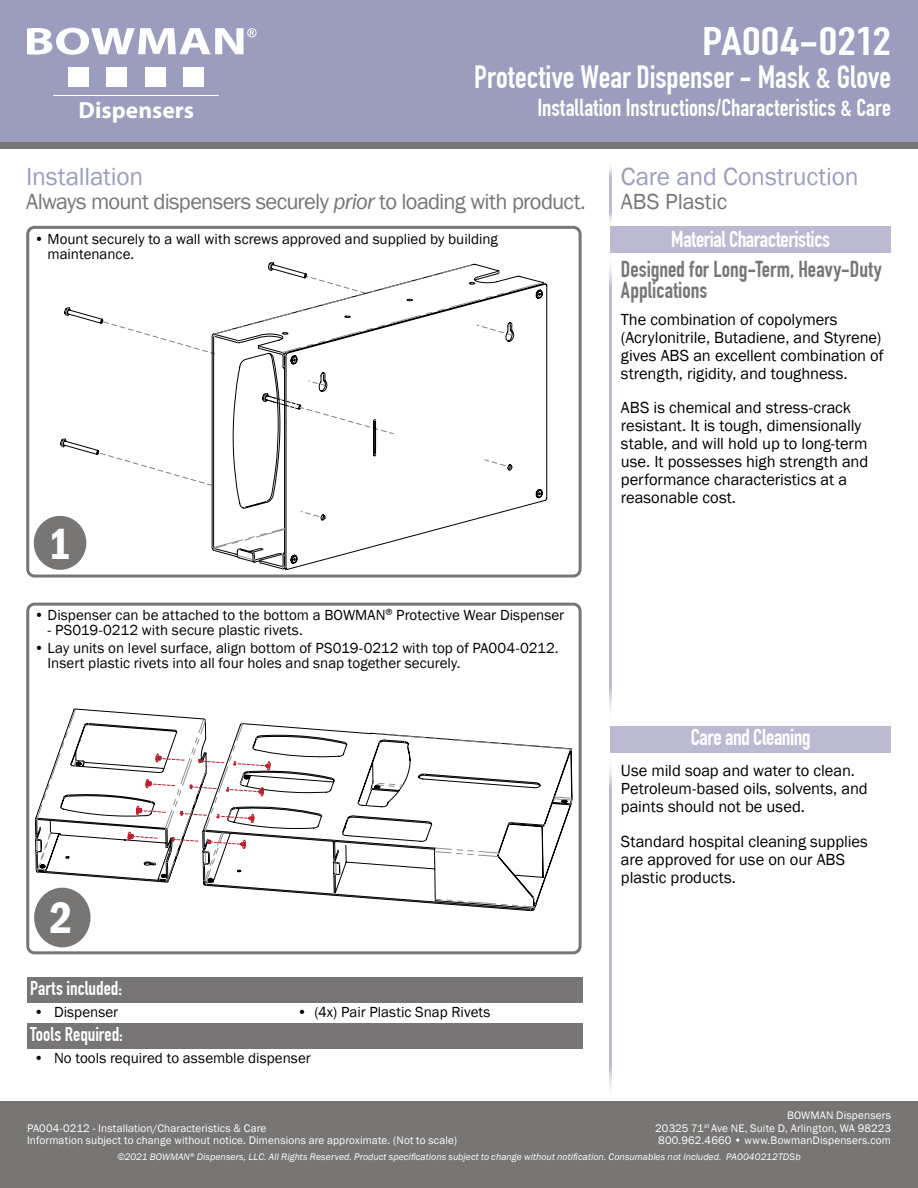
<style>
.page{position:relative;width:918px;height:1188px;background:#fff}
.page>*{position:absolute;margin:0;border:0;box-sizing:border-box;transform-origin:0 0}
.t1{font:600 condensed 45px "Franklin Gothic";color:#fff}
.t2{font:700 39px "DIN Condensed";letter-spacing:.005em;color:#fff;scale:1.28 1}
.t3{font:700 31.5px "DIN Condensed";color:#fff}
.t4{font:25.5px "Franklin Gothic";letter-spacing:-.01em;color:#9c9cbe}
.t5{font:700 24px "DIN Condensed";letter-spacing:.005em;color:#fff}
.t6{font:700 23.4px "Myriad Pro";color:#fff}
.t7{font:22.5px "Franklin Gothic";letter-spacing:-.035em;color:#787675}
.t8{font:700 22.5px/21px "DIN Condensed";color:#787675}
.t9{font:700 22.5px "DIN Condensed";letter-spacing:-.02em;color:#fff}
.t10{font:22.5px "Franklin Gothic";letter-spacing:-.005em;color:#787675}
.t11{font:700 19.5px "DIN Condensed";color:#fff}
.t12{font:16.5px/18px "Franklin Gothic";letter-spacing:-.005em;color:#000}
.t13{font:15px/15px "Franklin Gothic";color:#000}
.t14{font:11.25px/12.8px "Franklin Gothic";letter-spacing:.01em;color:#fff;text-align:justify}
.t15{font:italic 9.75px "Franklin Gothic";letter-spacing:.005em;color:#fff}
.s1{font-style:italic}
</style>
<div class="page">
<div style="left:0;top:0;width:918px;height:148px;background:#787675"></div>
<div style="left:0;top:1101px;width:918px;height:87px;background:#787675"></div>
<div style="left:0;top:0;width:918px;height:142px;background:#9c9cbe"></div>
<hr style="left:54px;top:95px;width:165px;height:1px;background:#fff">
<div style="left:68px;top:67px;width:21px;height:20px;background:#fff"></div>
<div style="left:107px;top:67px;width:20px;height:20px;background:#fff"></div>
<div style="left:145px;top:67px;width:21px;height:20px;background:#fff"></div>
<div style="left:184px;top:67px;width:20px;height:20px;background:#fff"></div>
<svg style="left:27px;top:28px;width:229px;height:27px"></svg>
<div style="left:26px;top:226px;width:556px;height:352px;border:3px solid #777575;border-radius:7px"></div>
<div style="left:26px;top:603px;width:556px;height:351px;border:3px solid #777575;border-radius:7px"></div>
<svg style="left:35px;top:709px;width:537px;height:199px"></svg>
<svg style="left:36px;top:828px;width:15px;height:44px"></svg>
<svg style="left:36px;top:709px;width:53px;height:111px"></svg>
<svg style="left:334px;top:850px;width:6px;height:27px"></svg>
<svg style="left:434px;top:848px;width:65px;height:9px"></svg>
<svg style="left:435px;top:897px;width:101px;height:14px"></svg>
<svg style="left:348px;top:816px;width:6px;height:3px"></svg>
<svg style="left:370px;top:733px;width:202px;height:18px"></svg>
<svg style="left:371px;top:782px;width:32px;height:7px"></svg>
<svg style="left:553px;top:797px;width:20px;height:8px"></svg>
<svg style="left:125px;top:718px;width:146px;height:167px"></svg>
<svg style="left:60px;top:439px;width:152px;height:47px"></svg>
<svg style="left:212px;top:283px;width:335px;height:287px"></svg>
<svg style="left:308px;top:374px;width:18px;height:12px"></svg>
<svg style="left:262px;top:393px;width:132px;height:41px"></svg>
<svg style="left:212px;top:528px;width:74px;height:41px"></svg>
<svg style="left:64px;top:262px;width:481px;height:96px"></svg>
<div style="left:27px;top:977px;width:555px;height:26px;background:#777575"></div>
<div style="left:27px;top:1023px;width:555px;height:26px;background:#777575"></div>
<div style="left:34px;top:516px;width:52px;height:54px;background:#787675;border-radius:50%"></div>
<div style="left:34px;top:888px;width:57px;height:59px;background:#787675;border-radius:50%"></div>
<hr style="left:609px;top:164px;width:3px;height:61px;background:#bbbad2">
<hr style="left:609px;top:255px;width:3px;height:466px;background:#bbbad2">
<hr style="left:609px;top:756px;width:3px;height:344px;background:#bbbad2">
<div style="left:610px;top:226px;width:281px;height:27px;background:#bbbad2"></div>
<div style="left:610px;top:726px;width:281px;height:27px;background:#bbbad2"></div>
<h2 class="t2" style="left:702px;top:27px;width:149px">PA004-0212</h2>
<h3 class="t6" style="left:79px;top:102px;width:117px">Dispensers</h3>
<h3 class="t4" style="left:26px;top:166px;width:119px">Installation</h3>
<h3 class="t3" style="left:474px;top:65px;width:418px">Protective Wear Dispenser - Mask &amp; Glove</h3>
<h3 class="t5" style="left:537px;top:99px;width:355px">Installation Instructions/Characteristics &amp; Care</h3>
<h3 class="t4" style="left:621px;top:166px;width:239px">Care and Construction</h3>
<h3 class="t7" style="left:26px;top:192px;width:561px">Always mount dispensers securely <span class="s1">prior</span> to loading with product.</h3>
<p class="t13" style="left:48px;top:232px;width:452px;text-indent:-14px">• Mount securely to a wall with screws approved and supplied by building maintenance.</p>
<h1 class="t1" style="left:48px;top:517px;width:24px">1</h1>
<p class="t13" style="left:34px;top:609px;width:532px">• Dispenser can be attached to the bottom a BOWMAN<sup>®</sup> Protective Wear Dispenser</p>
<p class="t13" style="left:48px;top:624px;width:257px">- PS019-0212 with secure plastic rivets.</p>
<p class="t13" style="left:48px;top:642px;width:512px;text-indent:-14px">• Lay units on level surface, align bottom of PS019-0212 with top of PA004-0212.<br>Insert plastic rivets into all four holes and snap together securely.</p>
<h1 class="t1" style="left:50px;top:891px;width:24px">2</h1>
<p class="t11" style="left:30px;top:981px;width:93px">Parts included:</p>
<p class="t13" style="left:34px;top:1005px;width:86px">• Dispenser</p>
<p class="t13" style="left:297px;top:1005px;width:195px">• (4x) Pair Plastic Snap Rivets</p>
<p class="t11" style="left:30px;top:1027px;width:94px">Tools Required:</p>
<p class="t13" style="left:34px;top:1051px;width:279px">• No tools required to assemble dispenser</p>
<h3 class="t10" style="left:621px;top:192px;width:108px">ABS Plastic</h3>
<h3 class="t9" style="left:671px;top:230px;width:160px">Material Characteristics</h3>
<h3 class="t8" style="left:621px;top:260px;width:262px">Designed for Long-Term, Heavy-Duty<br>Applications</h3>
<p class="t12" style="left:621px;top:311px;width:264px">The combination of copolymers (Acrylonitrile, Butadiene, and Styrene) gives ABS an excellent combination of strength, rigidity, and toughness.</p>
<p class="t12" style="left:621px;top:400px;width:249px">ABS is chemical and stress-crack resistant. It is tough, dimensionally stable, and will hold up to long-term use. It possesses high strength and performance characteristics at a reasonable cost.</p>
<h3 class="t9" style="left:691px;top:729px;width:121px">Care and Cleaning</h3>
<p class="t12" style="left:621px;top:763px;width:248px">Use mild soap and water to clean.<br>Petroleum-based oils, solvents, and paints should not be used.</p>
<p class="t12" style="left:621px;top:833px;width:248px">Standard hospital cleaning supplies are approved for use on our ABS plastic products.</p>
<p class="t14" style="left:655px;top:1109px;width:237px;text-indent:132px">BOWMAN Dispensers 20325 71<sup>st</sup> Ave NE, Suite D, Arlington, WA 98223<br>800.962.4660 • www.BowmanDispensers.com</p>
<p class="t15" style="left:117px;top:1151px;width:685px">©2021 BOWMAN<sup>®</sup> Dispensers, LLC. All Rights Reserved. Product specifications subject to change without notification. Consumables not included. PA0040212TDSb</p>
<p class="t14" style="left:27px;top:1122px;width:432px">PA004-0212 - Installation/Characteristics &amp; Care<br>Information subject to change without notice. Dimensions are approximate. (Not to scale)</p>
</div>
